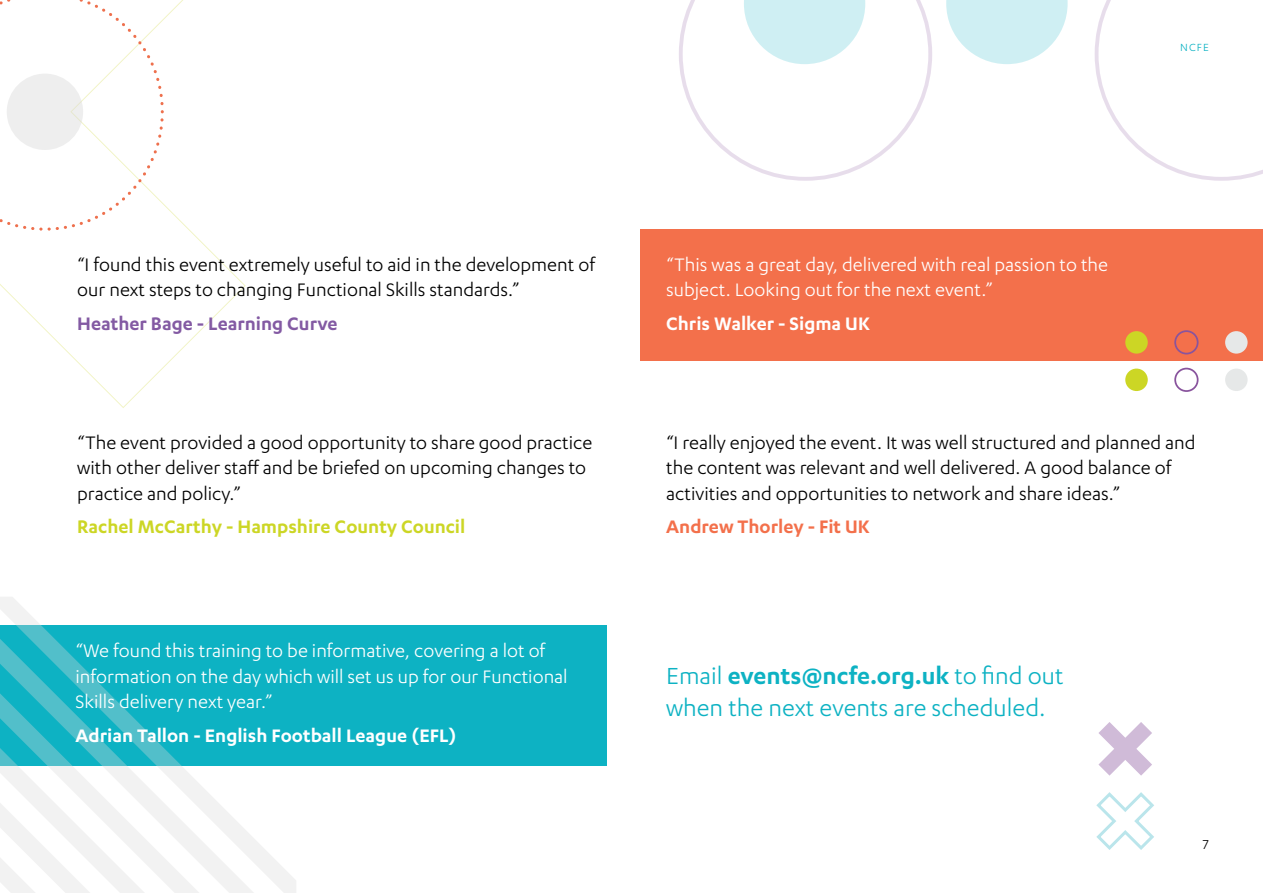
<style>
.page{position:relative;width:1263px;height:893px;background:#fff}
.page>*{position:absolute;margin:0;border:0;box-sizing:border-box;transform-origin:0 0}
.t1{font:27px/32.4px "Karbon";color:#0db2c3}
.t2{font:21px/25.2px "Karbon";color:#000}
.t3{font:21px/25.2px "Karbon";color:#fff}
.t4{font:600 21px "Karbon";color:#fff}
.t5{font:600 21px "Karbon";color:#ccd625}
.t6{font:600 21px "Karbon";color:#835aa3}
.t7{font:600 21px "Karbon";color:#f3704b}
.t8{font:15px "Karbon";color:#000}
.t9{font:12px "Karbon";color:#0db2c3}
.s1{font-weight:600}
</style>
<div class="page">
<div style="left:0;top:625px;width:607px;height:140px;background:#0db2c3"></div>
<svg style="left:0;top:0;width:246px;height:408px"></svg>
<svg style="left:0;top:597px;width:296px;height:296px"></svg>
<svg style="left:0;top:693px;width:200px;height:200px"></svg>
<svg style="left:1098px;top:722px;width:54px;height:54px"></svg>
<svg style="left:1096px;top:792px;width:58px;height:58px"></svg>
<div style="left:640px;top:230px;width:623px;height:131px;background:#f3704b"></div>
<svg style="left:0;top:0;width:164px;height:231px"></svg>
<div style="left:1125px;top:331px;width:23px;height:23px;background:#ccd625;border-radius:50%"></div>
<div style="left:1125px;top:369px;width:23px;height:22px;background:#ccd625;border-radius:50%"></div>
<svg style="left:1174px;top:330px;width:25px;height:62px"></svg>
<div style="left:1225px;top:331px;width:22px;height:23px;background:#e6e8e8;border-radius:50%"></div>
<div style="left:1225px;top:369px;width:22px;height:22px;background:#e6e8e8;border-radius:50%"></div>
<svg style="left:1095px;top:0;width:168px;height:181px"></svg>
<svg style="left:679px;top:0;width:253px;height:181px"></svg>
<svg style="left:946px;top:0;width:121px;height:64px"></svg>
<svg style="left:744px;top:0;width:121px;height:64px"></svg>
<p class="t9" style="left:1180px;top:41px;width:30px">NCFE</p>
<p class="t2" style="left:77px;top:251px;width:519px">“I found this event extremely useful to aid in the development of our next steps to changing Functional Skills standards.”</p>
<p class="t6" style="left:77px;top:312px;width:262px">Heather Bage - Learning Curve</p>
<p class="t2" style="left:77px;top:430px;width:517px">“The event provided a good opportunity to share good practice with other deliver staff and be briefed on upcoming changes to practice and policy.”</p>
<p class="t5" style="left:77px;top:515px;width:390px">Rachel McCarthy - Hampshire County Council</p>
<p class="t3" style="left:76px;top:638px;width:494px">“We found this training to be informative, covering a lot of information on the day which will set us up for our Functional<br>Skills delivery next year.”</p>
<p class="t4" style="left:76px;top:723px;width:383px">Adrian Tallon - English Football League (EFL)</p>
<p class="t3" style="left:666px;top:251px;width:443px">“This was a great day, delivered with real passion to the subject. Looking out for the next event.”</p>
<p class="t4" style="left:666px;top:312px;width:205px">Chris Walker - Sigma UK</p>
<p class="t2" style="left:666px;top:430px;width:531px">“I really enjoyed the event. It was well structured and planned and the content was relevant and well delivered. A good balance of activities and opportunities to network and share ideas.”</p>
<p class="t7" style="left:666px;top:515px;width:205px">Andrew Thorley - Fit UK</p>
<p class="t1" style="left:666px;top:659px;width:399px">Email <span class="s1">events@ncfe.org.uk</span> to find out when the next events are scheduled.</p>
<p class="t8" style="left:1203px;top:836px;width:8px">7</p>
</div>
